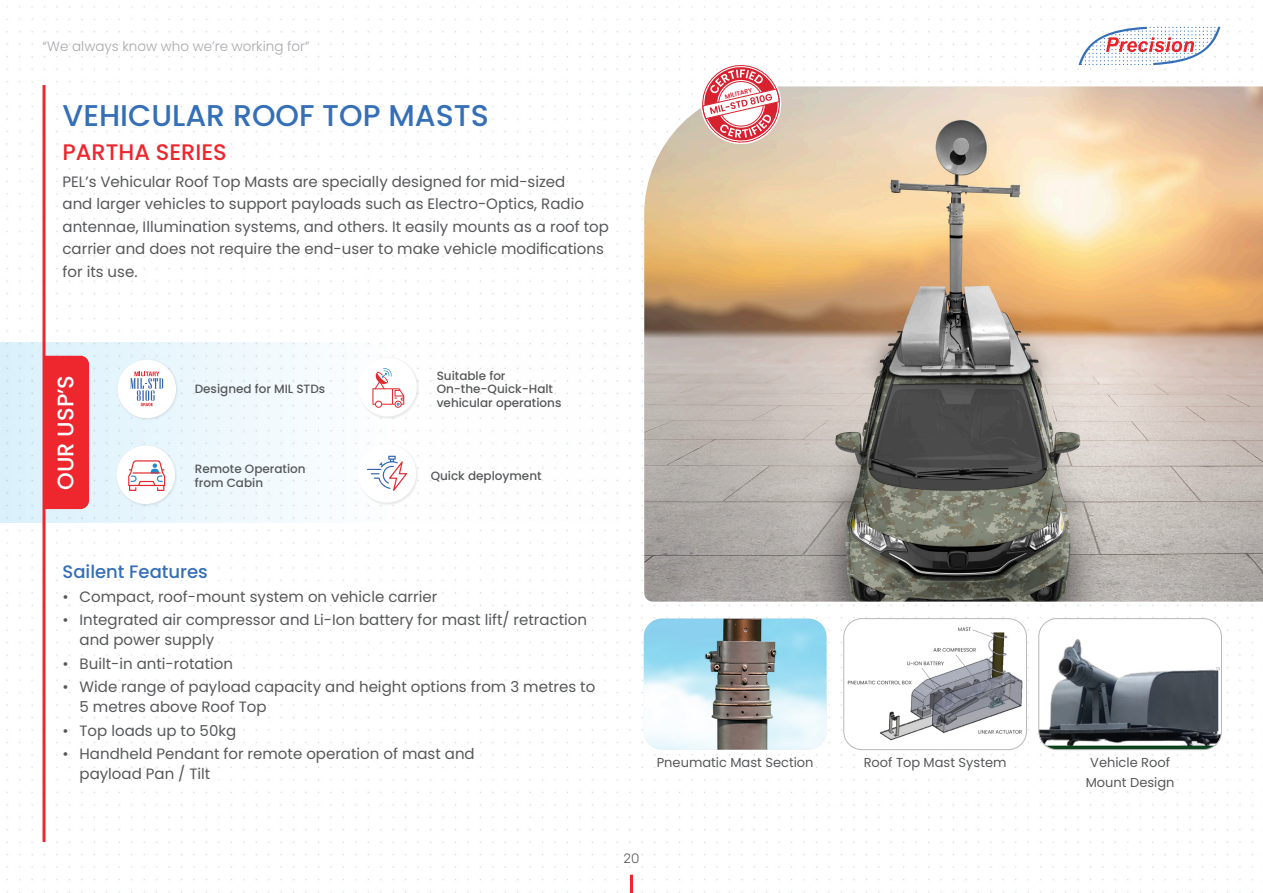
<style>
.page{position:relative;width:1263px;height:893px;background:#fff}
.page>*{position:absolute;margin:0;border:0;box-sizing:border-box;transform-origin:0 0}
.Product_Title{font:500 30px "Poppins";color:#346fb7}
.Product_Title-2{font:500 22.5px "Poppins";color:#ee262d}
.USP{font:500 22.5px "Poppins";color:#fff}
.t1{font:500 18px "Poppins";color:#346fb7}
.Body{font:15px/22.5px "Poppins";color:#57585a}
.t2{font:300 13.5px "Poppins";color:#a8a9ad}
.t3{font:300 13.5px "Rubik";color:#57585a}
.Note_Desc{font:13.05px/19.5px "Poppins";color:#57585a;text-align:center}
.USP_Title{font:500 12px "Poppins";color:#57585a}
.t4{font:600 6.3px "Poppins";color:#d8212f}
</style>
<div class="page">
<img style="left:6px;top:6px;width:1247px;height:887px">
<img style="left:644px;top:86px;width:619px;height:516px">
<div style="left:0;top:342px;width:620px;height:181px;background:linear-gradient(to right,#def1fa,#fffffe)"></div>
<div style="left:46px;top:356px;width:43px;height:153px;background:#ee262d"></div>
<hr style="left:43px;top:85px;width:3px;height:757px;background:#ee262d">
<img style="left:644px;top:618px;width:182px;height:132px">
<img style="left:844px;top:619px;width:182px;height:131px">
<div style="left:843px;top:618px;width:184px;height:132px;border:1px solid #b8b9bc;border-radius:18px"></div>
<img style="left:1039px;top:619px;width:182px;height:131px">
<div style="left:1038px;top:618px;width:184px;height:132px;border:1px solid #b8b9bc;border-radius:18px"></div>
<svg style="left:700px;top:60px;width:82px;height:88px"></svg>
<img style="left:116px;top:358px;width:62px;height:64px">
<div style="left:118px;top:360px;width:58px;height:58px;background:#fff;border-radius:50%"></div>
<svg style="left:130px;top:372px;width:33px;height:34px"></svg>
<img style="left:115px;top:444px;width:63px;height:63px">
<div style="left:117px;top:446px;width:58px;height:58px;background:#fff;border-radius:50%"></div>
<svg style="left:128px;top:460px;width:37px;height:31px"></svg>
<img style="left:356px;top:356px;width:64px;height:64px">
<div style="left:358px;top:358px;width:59px;height:58px;background:#fff;border-radius:50%"></div>
<svg style="left:372px;top:368px;width:32px;height:40px"></svg>
<img style="left:356px;top:442px;width:64px;height:64px">
<div style="left:358px;top:444px;width:58px;height:58px;background:#fff;border-radius:50%"></div>
<svg style="left:367px;top:456px;width:40px;height:35px"></svg>
<svg style="left:1078px;top:27px;width:142px;height:39px"></svg>
<hr style="left:630px;top:875px;width:3px;height:18px;background:#ee262d">
<p class="t2" style="left:43px;top:39px;width:269px">“We always know who we’re working for”</p>
<p class="Product_Title" style="left:63px;top:98px;width:428px">VEHICULAR ROOF TOP MASTS</p>
<p class="Product_Title-2" style="left:63px;top:139px;width:166px">PARTHA SERIES</p>
<p class="Body" style="left:63px;top:170px;width:548px">PEL’s Vehicular Roof Top Masts are specially designed for mid-sized<br>and larger vehicles to support payloads such as Electro-Optics, Radio antennae, Illumination systems, and others. It easily mounts as a roof top carrier and does not require the end-user to make vehicle modifications for its use.</p>
<p class="USP" style="left:52px;top:490px;width:116px;rotate:-90deg">OUR USP’S</p>
<p class="USP_Title" style="left:195px;top:382px;width:132px">Designed for MIL STDs</p>
<p class="USP_Title" style="left:195px;top:462px;width:112px">Remote Operation</p>
<p class="USP_Title" style="left:195px;top:475px;width:70px">from Cabin</p>
<p class="USP_Title" style="left:437px;top:369px;width:70px">Suitable for</p>
<p class="USP_Title" style="left:437px;top:382px;width:118px">On-the-Quick-Halt</p>
<p class="USP_Title" style="left:437px;top:396px;width:126px">vehicular operations</p>
<p class="USP_Title" style="left:431px;top:469px;width:112px">Quick deployment</p>
<p class="t4" style="left:724px;top:93px;width:30px;rotate:-13deg">MILITARY</p>
<h3 class="t1" style="left:63px;top:561px;width:147px">Sailent Features</h3>
<p class="Body" style="left:63px;top:585px;width:376px">• Compact, roof-mount system on vehicle carrier</p>
<p class="Body" style="left:80px;top:610px;width:509px;line-height:19.5px;text-indent:-17px">• Integrated air compressor and Li-Ion battery for mast lift/ retraction and power supply</p>
<p class="Body" style="left:63px;top:652px;width:172px">• Built-in anti-rotation</p>
<p class="Body" style="left:80px;top:677px;width:517px;line-height:19.5px;text-indent:-17px">• Wide range of payload capacity and height options from 3 metres to<br>5 metres above Roof Top</p>
<p class="Body" style="left:63px;top:719px;width:175px">• Top loads up to 50kg</p>
<p class="Body" style="left:80px;top:744px;width:397px;line-height:19.5px;text-indent:-17px">• Handheld Pendant for remote operation of mast and payload Pan / Tilt</p>
<p class="Note_Desc" style="left:657px;top:753px;width:158px">Pneumatic Mast Section</p>
<p class="Note_Desc" style="left:1086px;top:753px;width:90px">Vehicle Roof<br>Mount Design</p>
<p class="Note_Desc" style="left:864px;top:753px;width:144px">Roof Top Mast System</p>
<p class="t3" style="left:623px;top:851px;width:17px">20</p>
</div>
